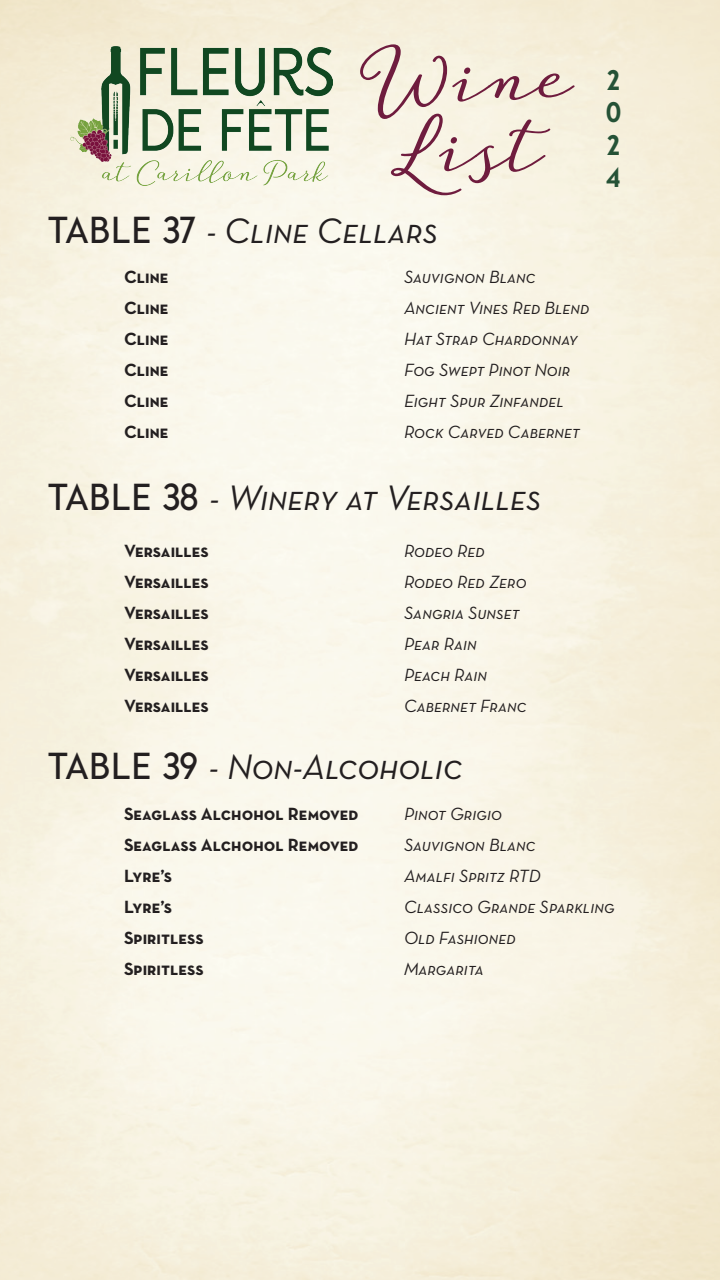
<style>
.page{position:relative;width:720px;height:1280px;background:#fff}
.page>*{position:absolute;margin:0;border:0;box-sizing:border-box;transform-origin:0 0}
.t1{font:700 58px/69.6px "Guess";color:#6f1c3e;text-align:center}
.t2{font:36px "Neutra Text Book SC Italic Alt";color:#231f20}
.t3{font:900 27px/32.4px "Guess Sans";color:#255236;text-align:justify}
.t4{font:18px/31px "Neutra Text Book SC Italic Alt";color:#231f20}
.t5{font:18px/31px "Neutra Text Bold SC Alt";color:#231f20;text-align:justify}
.s1{font-family:"Guess Sans";font-weight:600}
</style>
<div class="page">
<img style="left:70px;top:46px;width:263px;height:140px">
<h1 class="t1" style="left:359px;top:38px;width:211px">Wine<br>List</h1>
<h2 class="t2" style="left:48px;top:209px;width:391px"><span class="s1">TABLE 37</span> - Cline Cellars</h2>
<p class="t5" style="left:124px;top:261px;width:46px">Cline Cline Cline Cline Cline Cline</p>
<p class="t4" style="left:404px;top:261px;width:187px">Sauvignon Blanc<br>Ancient Vines Red Blend<br>Hat Strap Chardonnay<br>Fog Swept Pinot Noir<br>Eight Spur Zinfandel<br>Rock Carved Cabernet</p>
<h3 class="t3" style="left:605px;top:64px;width:18px">2<br>0<br>2<br>4</h3>
<h2 class="t2" style="left:48px;top:475px;width:495px"><span class="s1">TABLE 38</span> - Winery at Versailles</h2>
<p class="t5" style="left:124px;top:535px;width:86px">Versailles Versailles Versailles Versailles Versailles Versailles</p>
<p class="t4" style="left:404px;top:535px;width:124px">Rodeo Red<br>Rodeo Red Zero<br>Sangria Sunset<br>Pear Rain<br>Peach Rain<br>Cabernet Franc</p>
<h2 class="t2" style="left:48px;top:745px;width:416px"><span class="s1">TABLE 39</span> - Non-Alcoholic</h2>
<p class="t5" style="left:124px;top:798px;width:236px;text-align:left">Seaglass Alchohol Removed<br>Seaglass Alchohol Removed<br>Lyre’s<br>Lyre’s<br>Spiritless<br>Spiritless</p>
<p class="t4" style="left:404px;top:798px;width:212px">Pinot Grigio<br>Sauvignon Blanc<br>Amalfi Spritz RTD<br>Classico Grande Sparkling<br>Old Fashioned<br>Margarita</p>
</div>
